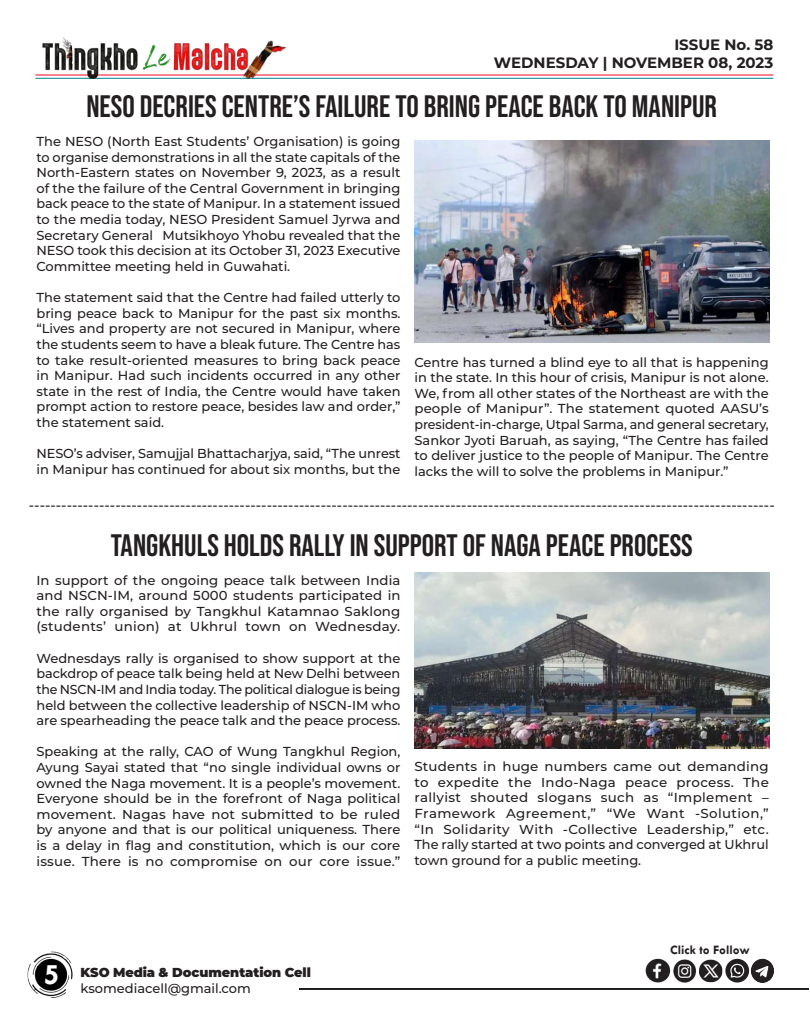
<style>
.page{position:relative;width:810px;height:1013px;background:#fff}
.page>*{position:absolute;margin:0;border:0;box-sizing:border-box;transform-origin:0 0}
.t1{font:31px "Bebas Neue";color:#231f20}
.t2{font:700 30px "Tw Cen";color:#fff}
.t3{font:700 15px/18px "Montserrat";color:#231f20;text-align:right}
.t4{font:500 14px "Montserrat";color:#231f20}
.t5{font:500 13px/15.6px "Montserrat";color:#231f20;text-align:justify}
.t6{font:900 13px "Montserrat";letter-spacing:-.005em;color:#231f20}
.t7{font:700 13px "Tw Cen";color:#231f20}
</style>
<div class="page">
<hr style="left:299px;top:988px;width:509px;height:1px;background:#231f20">
<img style="left:27px;top:951px;width:46px;height:47px">
<hr style="left:35px;top:74px;width:738px;height:1px;background:#ff002d">
<hr style="left:35px;top:78px;width:738px;height:1px;background:#00848b">
<img style="left:35px;top:37px;width:254px;height:42px">
<img style="left:645px;top:958px;width:129px;height:25px">
<img style="left:414px;top:572px;width:355px;height:176px">
<img style="left:414px;top:140px;width:355px;height:202px">
<p class="t3" style="left:494px;top:35px;width:281px">ISSUE No. 58<br>WEDNESDAY | NOVEMBER 08, 2023</p>
<h1 class="t1" style="left:86px;top:89px;width:632px">NESO DECRIES CENTRE’S FAILURE TO BRING PEACE BACK TO MANIPUR</h1>
<p class="t5" style="left:36px;top:133px;width:366px">The NESO (North East Students’ Organisation) is going to organise demonstrations in all the state capitals of the North-Eastern states on November 9, 2023, as a result of the the failure of the Central Government in bringing back peace to the state of Manipur. In a statement issued to the media today, NESO President Samuel Jyrwa and Secretary General Mutsikhoyo Yhobu revealed that the NESO took this decision at its October 31, 2023 Executive Committee meeting held in Guwahati.</p>
<p class="t5" style="left:36px;top:289px;width:366px">The statement said that the Centre had failed utterly to bring peace back to Manipur for the past six months. “Lives and property are not secured in Manipur, where the students seem to have a bleak future. The Centre has to take result-oriented measures to bring back peace in Manipur. Had such incidents occurred in any other state in the rest of India, the Centre would have taken prompt action to restore peace, besides law and order,” the statement said.</p>
<p class="t5" style="left:36px;top:445px;width:366px">NESO’s adviser, Samujjal Bhattacharjya, said, “The unrest in Manipur has continued for about six months, but the</p>
<p class="t5" style="left:414px;top:353px;width:356px">Centre has turned a blind eye to all that is happening in the state. In this hour of crisis, Manipur is not alone.<br>We, from all other states of the Northeast are with the people of Manipur”. The statement quoted AASU’s president-in-charge, Utpal Sarma, and general secretary, Sankor Jyoti Baruah, as saying, “The Centre has failed to deliver justice to the people of Manipur. The Centre lacks the will to solve the problems in Manipur.”</p>
<p class="t4" style="left:29px;top:495px;width:747px">------------------------------------------------------------------------------------------------------------------------------------------</p>
<h1 class="t1" style="left:111px;top:527px;width:584px">TANGKHULS HOLDS RALLY IN SUPPORT OF NAGA PEACE PROCESS</h1>
<p class="t5" style="left:36px;top:571px;width:366px">In support of the ongoing peace talk between India and NSCN-IM, around 5000 students participated in the rally organised by Tangkhul Katamnao Saklong (students’ union) at Ukhrul town on Wednesday.</p>
<p class="t5" style="left:36px;top:649px;width:365px">Wednesdays rally is organised to show support at the backdrop of peace talk being held at New Delhi between the NSCN-IM and India today. The political dialogue is being held between the collective leadership of NSCN-IM who are spearheading the peace talk and the peace process.</p>
<p class="t5" style="left:36px;top:743px;width:366px">Speaking at the rally, CAO of Wung Tangkhul Region, Ayung Sayai stated that “no single individual owns or owned the Naga movement. It is a people’s movement.<br>Everyone should be in the forefront of Naga political movement. Nagas have not submitted to be ruled by anyone and that is our political uniqueness. There is a delay in flag and constitution, which is our core issue. There is no compromise on our core issue.”</p>
<p class="t5" style="left:414px;top:758px;width:356px">Students in huge numbers came out demanding to expedite the Indo-Naga peace process. The rallyist shouted slogans such as “Implement – Framework Agreement,” “We Want -Solution,” “In Solidarity With -Collective Leadership,” etc.<br>The rally started at two points and converged at Ukhrul town ground for a public meeting.</p>
<h2 class="t2" style="left:43px;top:956px;width:17px">5</h2>
<p class="t6" style="left:81px;top:962px;width:232px">KSO Media &amp; Documentation Cell</p>
<p class="t5" style="left:81px;top:979px;width:172px">ksomediacell@gmail.com</p>
<p class="t7" style="left:670px;top:942px;width:81px">Click to Follow</p>
</div>
